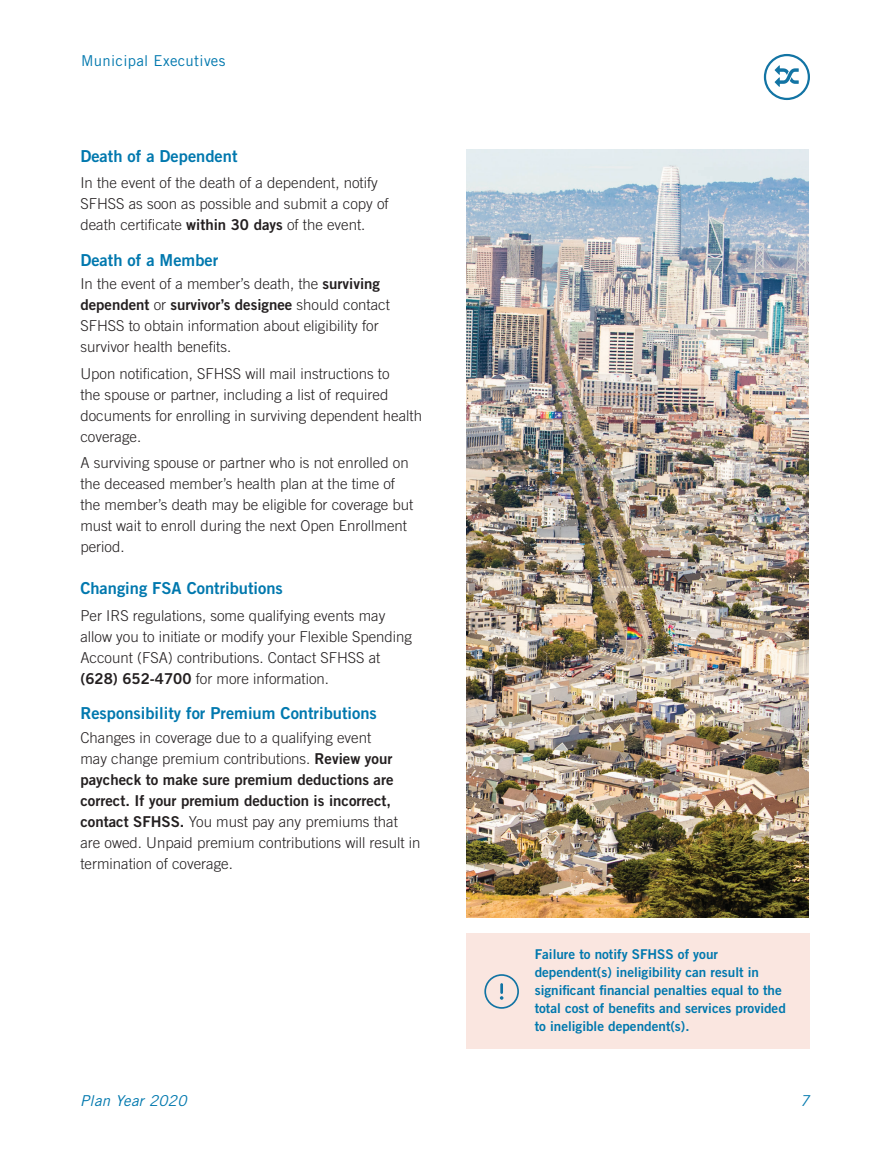
<style>
.page{position:relative;width:891px;height:1161px;background:#fff}
.page>*{position:absolute;margin:0;border:0;box-sizing:border-box;transform-origin:0 0}
.t1{font:16.5px "Trade Gothic Bold Two";color:#0078ae}
.t2{font:300 15px/21px "Trade Gothic";color:#231f20}
.t3{font:15px/21px "Trade Gothic Bold Two";color:#231f20}
.t4{font:15px "Trade Gothic";letter-spacing:.02em;color:#0078ae}
.t5{font:italic 15px "Trade Gothic";letter-spacing:.02em;color:#0078ae}
.t6{font:13.5px/18px "Trade Gothic Bold Two";color:#0078ae}
.s1{font-family:"Trade Gothic Bold Two";font-weight:400}
.s2{font-family:"Trade Gothic";font-weight:300}
</style>
<div class="page">
<img style="left:466px;top:149px;width:342px;height:769px">
<div style="left:764px;top:54px;width:46px;height:46px;border:2px solid #1274a4;border-radius:50%"></div>
<svg style="left:775px;top:65px;width:24px;height:22px"></svg>
<div style="left:466px;top:934px;width:344px;height:115px;background:#fae6e0"></div>
<svg style="left:500px;top:983px;width:3px;height:17px"></svg>
<div style="left:484px;top:974px;width:35px;height:35px;border:2px solid #1274a4;border-radius:50%"></div>
<p class="t4" style="left:81px;top:51px;width:146px">Municipal Executives</p>
<p class="t1" style="left:80px;top:146px;width:159px">Death of a Dependent</p>
<p class="t2" style="left:80px;top:172px;width:310px">In the event of the death of a dependent, notify<br>SFHSS as soon as possible and submit a copy of death certificate <span class="s1">within 30 days</span> of the event.</p>
<p class="t1" style="left:80px;top:249px;width:139px">Death of a Member</p>
<p class="t2" style="left:80px;top:273px;width:301px">In the event of a member’s death, the <span class="s1">surviving</span></p>
<p class="t3" style="left:80px;top:294px;width:311px">dependent <span class="s2">or</span> survivor’s designee <span class="s2">should contact</span></p>
<p class="t2" style="left:80px;top:315px;width:300px">SFHSS to obtain information about eligibility for survivor health benefits.</p>
<p class="t2" style="left:80px;top:363px;width:343px">Upon notification, SFHSS will mail instructions to<br>the spouse or partner, including a list of required documents for enrolling in surviving dependent health coverage.</p>
<p class="t2" style="left:80px;top:452px;width:335px">A surviving spouse or partner who is not enrolled on the deceased member’s health plan at the time of the member’s death may be eligible for coverage but must wait to enroll during the next Open Enrollment period.</p>
<p class="t1" style="left:80px;top:578px;width:204px">Changing FSA Contributions</p>
<p class="t2" style="left:80px;top:604px;width:333px">Per IRS regulations, some qualifying events may allow you to initiate or modify your Flexible Spending Account (FSA) contributions. Contact SFHSS at <span class="s1">(628) 652-4700</span> for more information.</p>
<p class="t1" style="left:80px;top:703px;width:298px">Responsibility for Premium Contributions</p>
<p class="t2" style="left:80px;top:727px;width:314px">Changes in coverage due to a qualifying event may change premium contributions. <span class="s1">Review your</span></p>
<p class="t3" style="left:80px;top:768px;width:315px">paycheck to make sure premium deductions are correct. If your premium deduction is incorrect,</p>
<p class="t2" style="left:80px;top:811px;width:342px"><span class="s1">contact SFHSS.</span> You must pay any premiums that are owed. Unpaid premium contributions will result in termination of coverage.</p>
<p class="t6" style="left:535px;top:945px;width:253px">Failure to notify SFHSS of your dependent(s) ineligibility can result in significant financial penalties equal to the total cost of benefits and services provided to ineligible dependent(s).</p>
<p class="t5" style="left:80px;top:1092px;width:108px">Plan Year 2020</p>
<p class="t5" style="left:800px;top:1092px;width:11px">7</p>
</div>
